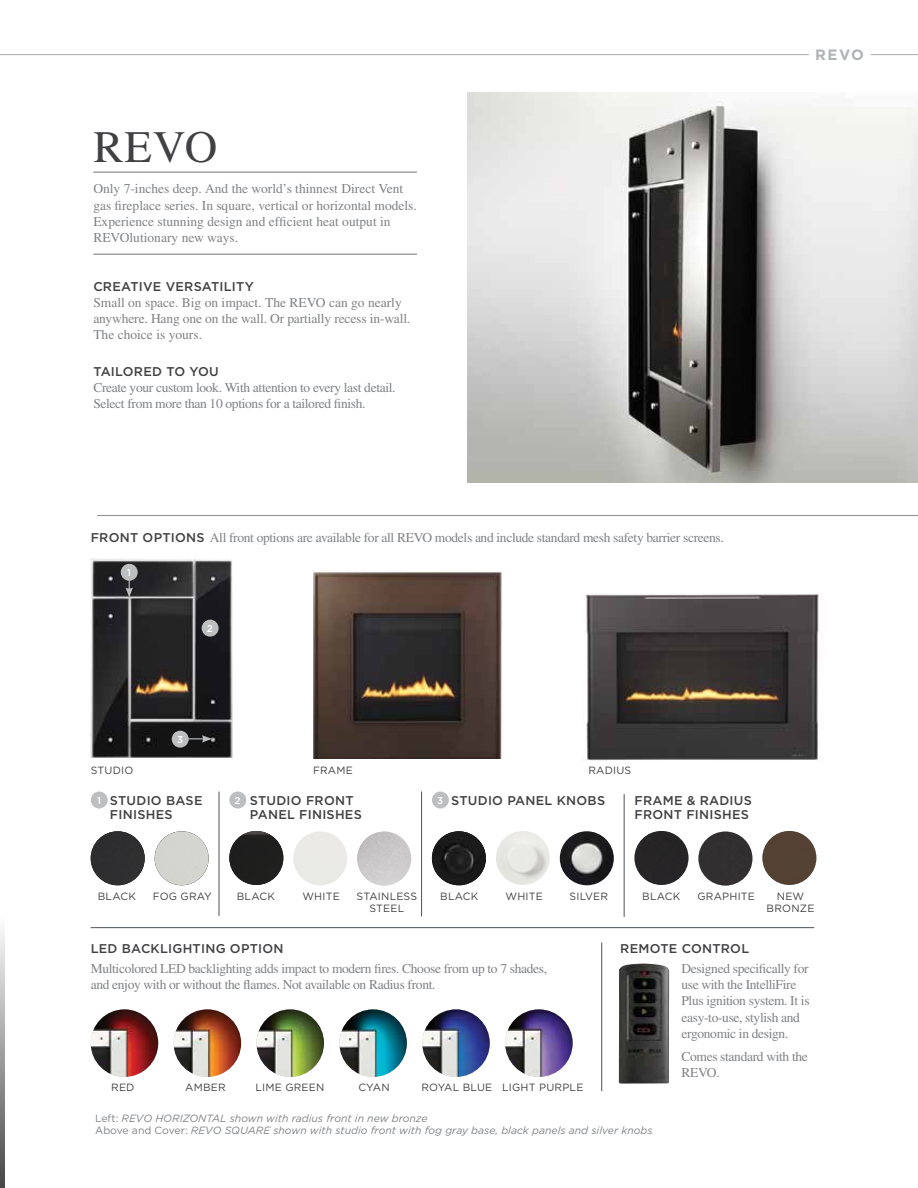
<style>
.page{position:relative;width:918px;height:1188px;background:#fff}
.page>*{position:absolute;margin:0;border:0;box-sizing:border-box;transform-origin:0 0}
.t1{font:45px "Times";color:#414042}
.t2{font:700 15px "Gotham";color:#b1b4b6}
.t3{font:13.5px/16.2px "Times";letter-spacing:-.025em;color:#808285}
.t4{font:13.5px/16.2px "Times";color:#808285}
.t5{font:500 12.75px/13.5px "Gotham";letter-spacing:.02em;color:#414042}
.t6{font:italic 10.5px/12.6px "Gotham";color:#808285}
.t7{font:10.5px "Gotham";letter-spacing:.02em;color:#414042}
.t8{font:500 9.75px "Gotham";color:#fff}
.s1{font-family:"Gotham";font-weight:500;font-size:12.75px;color:#414042}
.s2{font-style:normal}
</style>
<div class="page">
<svg style="left:0;top:931px;width:5px;height:257px"></svg>
<img style="left:468px;top:93px;width:450px;height:390px">
<hr style="left:97px;top:515px;width:821px;height:1px;background:#939598">
<hr style="left:870px;top:54px;width:48px;height:1px;background:#b1b4b6">
<hr style="left:0;top:54px;width:809px;height:1px;background:#b1b4b6">
<hr style="left:93px;top:172px;width:324px;height:1px;background:#808285">
<hr style="left:93px;top:254px;width:324px;height:1px;background:#808285">
<hr style="left:91px;top:927px;width:723px;height:1px;background:#4d525a">
<img style="left:619px;top:964px;width:50px;height:120px">
<hr style="left:601px;top:943px;width:1px;height:148px;background:#4d525a">
<img style="left:91px;top:1009px;width:67px;height:68px;border-radius:34px">
<img style="left:174px;top:1009px;width:67px;height:68px;border-radius:34px">
<img style="left:257px;top:1009px;width:67px;height:68px;border-radius:34px">
<img style="left:339px;top:1009px;width:68px;height:68px;border-radius:34px">
<img style="left:422px;top:1009px;width:68px;height:68px;border-radius:34px">
<img style="left:505px;top:1009px;width:68px;height:68px;border-radius:34px">
<img style="left:91px;top:559px;width:141px;height:199px">
<img style="left:313px;top:570px;width:189px;height:189px">
<img style="left:584px;top:594px;width:235px;height:167px">
<hr style="left:219px;top:792px;width:1px;height:124px;background:#4d525a">
<hr style="left:421px;top:792px;width:1px;height:124px;background:#4d525a">
<hr style="left:624px;top:794px;width:1px;height:123px;background:#4d525a">
<div style="left:229px;top:831px;width:54px;height:54px;background:#1e1e1e;border-radius:27px"></div>
<img style="left:432px;top:831px;width:54px;height:54px;border-radius:27px">
<div style="left:91px;top:831px;width:54px;height:54px;background:#2f2e30;border-radius:27px"></div>
<div style="left:155px;top:831px;width:54px;height:54px;background:#d5d5d0;border-radius:27px"></div>
<div style="left:293px;top:831px;width:54px;height:54px;background:#eaeae7;border-radius:27px"></div>
<img style="left:496px;top:831px;width:54px;height:54px;border-radius:27px">
<img style="left:560px;top:831px;width:54px;height:54px;border-radius:27px">
<img style="left:357px;top:832px;width:54px;height:54px;border-radius:27px">
<div style="left:634px;top:831px;width:54px;height:54px;background:#262526;border-radius:27px"></div>
<div style="left:762px;top:831px;width:54px;height:54px;background:#544133;border-radius:27px"></div>
<div style="left:698px;top:832px;width:54px;height:54px;background:#312f30;border-radius:27px"></div>
<div style="left:202px;top:620px;width:17px;height:17px;background:#bcbec0;border-radius:50%"></div>
<div style="left:172px;top:731px;width:17px;height:17px;background:#bcbec0;border-radius:50%"></div>
<div style="left:121px;top:564px;width:17px;height:17px;background:#bcbec0;border-radius:50%"></div>
<svg style="left:126px;top:580px;width:7px;height:18px"></svg>
<svg style="left:187px;top:735px;width:25px;height:8px"></svg>
<div style="left:91px;top:792px;width:17px;height:17px;background:#bcbec0;border-radius:50%"></div>
<div style="left:229px;top:792px;width:17px;height:17px;background:#bcbec0;border-radius:50%"></div>
<div style="left:432px;top:792px;width:17px;height:17px;background:#bcbec0;border-radius:50%"></div>
<h1 class="t1" style="left:93px;top:122px;width:32px">revo</h1>
<p class="t4" style="left:93px;top:181px;width:325px">Only 7-inches deep. And the world’s thinnest Direct Vent gas fireplace series. In square, vertical or horizontal models.<br>Experience stunning design and efficient heat output in REVOlutionary new ways.</p>
<p class="t5" style="left:93px;top:279px;width:162px">CREATIVE VERSATILITY</p>
<p class="t4" style="left:93px;top:294px;width:318px">Small on space. Big on impact. The REVO can go nearly anywhere. Hang one on the wall. Or partially recess in-wall.<br>The choice is yours.</p>
<p class="t5" style="left:93px;top:364px;width:127px">TAILORED TO YOU</p>
<p class="t3" style="left:93px;top:379px;width:304px">Create your custom look. With attention to every last detail.<br>Select from more than 10 options for a tailored finish.</p>
<p class="t3" style="left:91px;top:530px;width:635px"><span class="s1">FRONT OPTIONS</span> All front options are available for all REVO models and include standard mesh safety barrier screens.</p>
<p class="t8" style="left:127px;top:567px;width:5px">1</p>
<p class="t8" style="left:207px;top:623px;width:8px">2</p>
<p class="t8" style="left:177px;top:734px;width:8px">3</p>
<p class="t7" style="left:91px;top:764px;width:30px">STUDIO</p>
<p class="t7" style="left:313px;top:764px;width:40px">FRAME</p>
<p class="t7" style="left:588px;top:764px;width:15px">RADI</p>
<p class="t7" style="left:616px;top:764px;width:15px">US</p>
<p class="t5" style="left:110px;top:794px;width:94px">STUDIO BASE</p>
<p class="t5" style="left:451px;top:794px;width:155px">STUDIO PANEL KNOBS</p>
<p class="t5" style="left:110px;top:807px;width:64px">FINISHES</p>
<p class="t5" style="left:250px;top:794px;width:113px">STUDIO FRONT<br>PANEL FINISHES</p>
<p class="t8" style="left:97px;top:795px;width:5px">1</p>
<p class="t8" style="left:235px;top:795px;width:8px">2</p>
<p class="t8" style="left:437px;top:795px;width:8px">3</p>
<p class="t5" style="left:634px;top:794px;width:119px">FRAME &amp; RADIUS<br>FRONT FINISH</p>
<p class="t5" style="left:732px;top:807px;width:18px">ES</p>
<p class="t2" style="left:815px;top:46px;width:50px">REVO</p>
<p class="t7" style="left:98px;top:890px;width:9px">BLAC</p>
<p class="t7" style="left:128px;top:890px;width:9px">K</p>
<p class="t7" style="left:153px;top:890px;width:60px">FOG GRAY</p>
<p class="t7" style="left:237px;top:890px;width:9px">BLAC</p>
<p class="t7" style="left:267px;top:890px;width:9px">K</p>
<p class="t7" style="left:302px;top:890px;width:27px">WHITE</p>
<p class="t7" style="left:357px;top:890px;width:15px">STAINLESS</p>
<p class="t7" style="left:440px;top:890px;width:9px">BLAC</p>
<p class="t7" style="left:471px;top:890px;width:9px">K</p>
<p class="t7" style="left:506px;top:890px;width:27px">WHITE</p>
<p class="t7" style="left:569px;top:890px;width:14px">SILVER</p>
<p class="t7" style="left:370px;top:903px;width:15px">STEEL</p>
<p class="t7" style="left:642px;top:890px;width:9px">BLAC</p>
<p class="t7" style="left:673px;top:890px;width:9px">K</p>
<p class="t7" style="left:777px;top:890px;width:19px">NEW</p>
<p class="t7" style="left:767px;top:903px;width:9px">BRON</p>
<p class="t7" style="left:800px;top:903px;width:14px">ZE</p>
<p class="t7" style="left:698px;top:891px;width:17px">GRAP</p>
<p class="t7" style="left:729px;top:891px;width:15px">HITE</p>
<p class="t5" style="left:91px;top:941px;width:10px">LED</p>
<p class="t5" style="left:122px;top:941px;width:163px">BACKLIGHTING OPTION</p>
<p class="t5" style="left:620px;top:941px;width:130px">REMOTE CONTROL</p>
<p class="t3" style="left:681px;top:960px;width:130px">Designed specifically for use with the IntelliFire<br>Plus ignition system. It is easy-to-use, stylish and ergonomic in design.</p>
<p class="t3" style="left:681px;top:1048px;width:128px">Comes standard with the<br>REVO.</p>
<p class="t3" style="left:91px;top:960px;width:458px">Multicolored LED backlighting adds impact to modern fires. Choose from up to 7 shades, and enjoy with or without the flames. Not available on Radius front.</p>
<p class="t7" style="left:111px;top:1082px;width:25px">RED</p>
<p class="t7" style="left:185px;top:1082px;width:34px">AMBER</p>
<p class="t7" style="left:256px;top:1082px;width:47px">LIME GREEN</p>
<p class="t7" style="left:358px;top:1082px;width:24px">CYAN</p>
<p class="t7" style="left:421px;top:1082px;width:142px">ROYAL BLUE LIGHT PURPLE</p>
<p class="t6" style="left:95px;top:1112px;width:559px"><span class="s2">LEFT:</span> REVO horizon ta l shown with radius front in new bronze<br><span class="s2">ABOVE AND COVER:</span> REVO Squa re shown with studio front with fog gray base, black panels and silver knobs</p>
</div>
